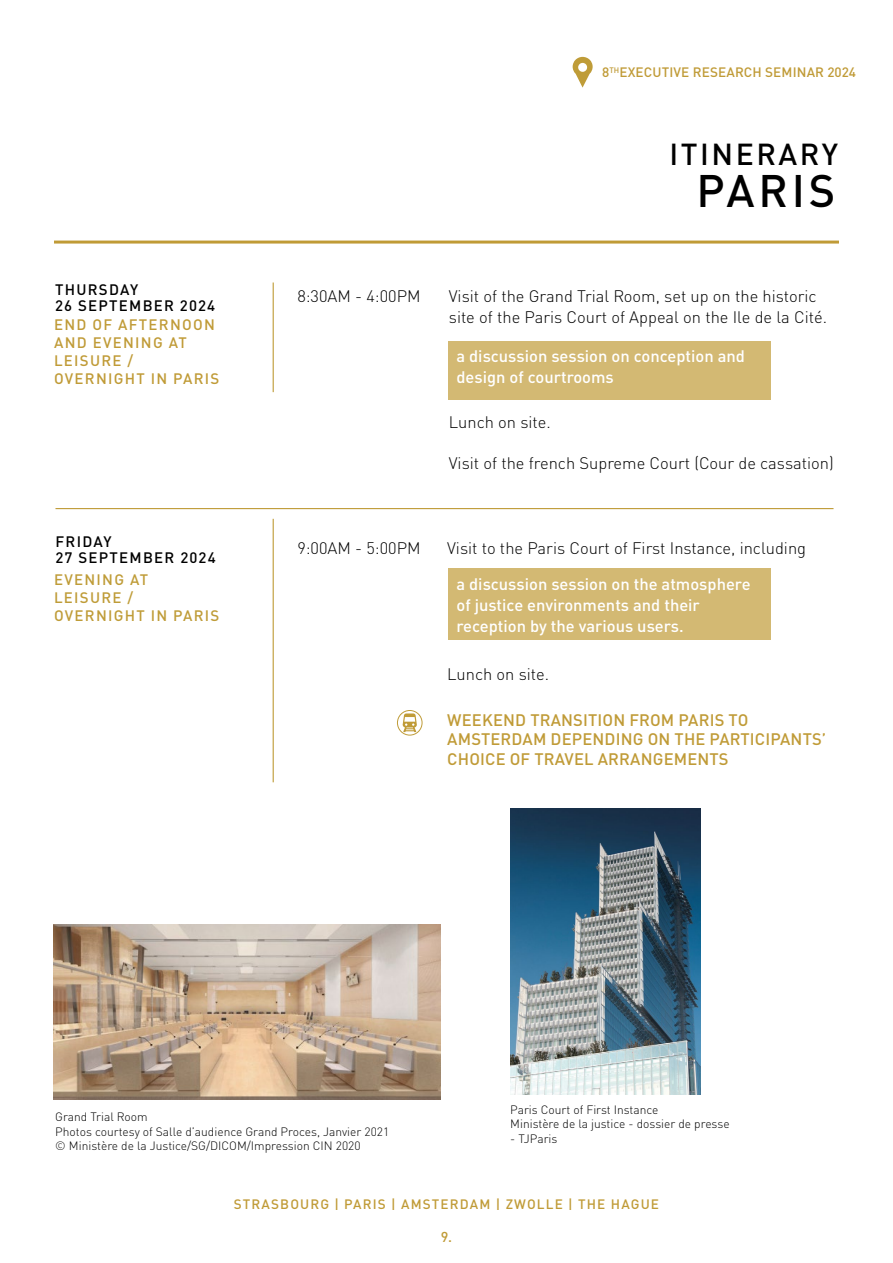
<style>
.page{position:relative;width:893px;height:1263px;background:#fff}
.page>*{position:absolute;margin:0;border:0;box-sizing:border-box;transform-origin:0 0}
.t1{font:500 45px "DINOT";letter-spacing:.085em;color:#000}
.t2{font:500 30px "DINOT";letter-spacing:.085em;color:#000}
.t3{font:300 16.5px/21px "DINOT";color:#000}
.t4{font:500 16.5px/21px "DINOT";color:#fff}
.t5{font:500 16.5px/19.8px "DINOT";letter-spacing:.01em;color:#c09b37}
.t6{font:500 15px/18px "DINOT";letter-spacing:.085em;color:#c09b37}
.t7{font:500 15px/16.5px "DINOT";letter-spacing:.085em;color:#000}
.t8{font:500 15px/18px "DINOT";letter-spacing:.085em;color:#bf9c38}
.t9{font:500 14.25px "DINOT";color:#c09b37}
.t10{font:500 13.5px "DINOT";letter-spacing:.075em;color:#c09b37}
.t11{font:500 13.5px "DINOT";letter-spacing:.01em;color:#c09b37}
.t12{font:300 12px/14.4px "DINOT";color:#000}
</style>
<div class="page">
<hr style="left:54px;top:241px;width:785px;height:3px;background:#c09b37">
<svg style="left:573px;top:57px;width:20px;height:31px"></svg>
<div style="left:578px;top:63px;width:9px;height:9px;background:#fff;border-radius:50%"></div>
<hr style="left:273px;top:282px;width:1px;height:110px;background:#bf9c38">
<div style="left:448px;top:568px;width:322px;height:72px;background:#d3b973"></div>
<div style="left:448px;top:341px;width:322px;height:59px;background:#d3b973"></div>
<hr style="left:55px;top:508px;width:778px;height:1px;background:#c09b37">
<hr style="left:273px;top:519px;width:1px;height:263px;background:#bf9c38">
<div style="left:397px;top:710px;width:25px;height:25px;border:1px solid #bf9c38;border-radius:50%"></div>
<svg style="left:403px;top:713px;width:14px;height:19px"></svg>
<img style="left:54px;top:925px;width:386px;height:174px">
<img style="left:510px;top:808px;width:191px;height:286px">
<p class="t11" style="left:602px;top:62px;width:256px">8<sup>TH</sup>EXECUTIVE RESEARCH SEMINAR 2024</p>
<h2 class="t2" style="left:669px;top:131px;width:170px">ITINERARY</h2>
<p class="t7" style="left:55px;top:280px;width:162px">THURSDAY<br>26 SEPTEMBER 2024</p>
<p class="t6" style="left:54px;top:314px;width:167px">END OF AFTERNOON<br>AND EVENING AT<br>LEISURE /<br>OVERNIGHT IN PARIS</p>
<p class="t7" style="left:55px;top:532px;width:162px">FRIDAY<br>27 SEPTEMBER 2024</p>
<p class="t8" style="left:54px;top:570px;width:167px">EVENING AT<br>LEISURE /<br>OVERNIGHT IN PARIS</p>
<h1 class="t1" style="left:697px;top:156px;width:140px">PARIS</h1>
<p class="t3" style="left:297px;top:284px;width:125px">8:30AM - 4:00PM</p>
<p class="t3" style="left:449px;top:284px;width:380px">Visit of the Grand Trial Room, set up on the historic site of the Paris Court of Appeal on the Ile de la Cité.</p>
<p class="t4" style="left:456px;top:345px;width:290px">a discussion session on conception and design of courtrooms</p>
<p class="t3" style="left:449px;top:410px;width:104px">Lunch on site.</p>
<p class="t3" style="left:449px;top:451px;width:386px">Visit of the french Supreme Court (Cour de cassation)</p>
<p class="t3" style="left:297px;top:536px;width:125px">9:00AM - 5:00PM</p>
<p class="t3" style="left:447px;top:536px;width:360px">Visit to the Paris Court of First Instance, including</p>
<p class="t4" style="left:456px;top:572px;width:296px">a discussion session on the atmosphere of justice environments and their reception by the various users.</p>
<p class="t3" style="left:447px;top:662px;width:104px">Lunch on site.</p>
<p class="t5" style="left:447px;top:709px;width:380px">WEEKEND TRANSITION FROM PARIS TO<br>AMSTERDAM DEPENDING ON THE PARTICIPANTS’<br>CHOICE OF TRAVEL ARRANGEMENTS</p>
<p class="t12" style="left:55px;top:1109px;width:335px">Grand Trial Room<br>Photos courtesy of Salle d’audience Grand Proces, Janvier 2021 © Ministère de la Justice/SG/DICOM/Impression CIN 2020</p>
<p class="t12" style="left:510px;top:1102px;width:221px">Paris Court of First Instance<br>Ministère de la justice - dossier de presse</p>
<p class="t12" style="left:510px;top:1130px;width:49px">- TJParis</p>
<p class="t10" style="left:234px;top:1194px;width:427px">STRASBOURG | PARIS | AMSTERDAM | ZWOLLE | THE HAGUE</p>
<p class="t9" style="left:441px;top:1226px;width:13px">9.</p>
</div>
